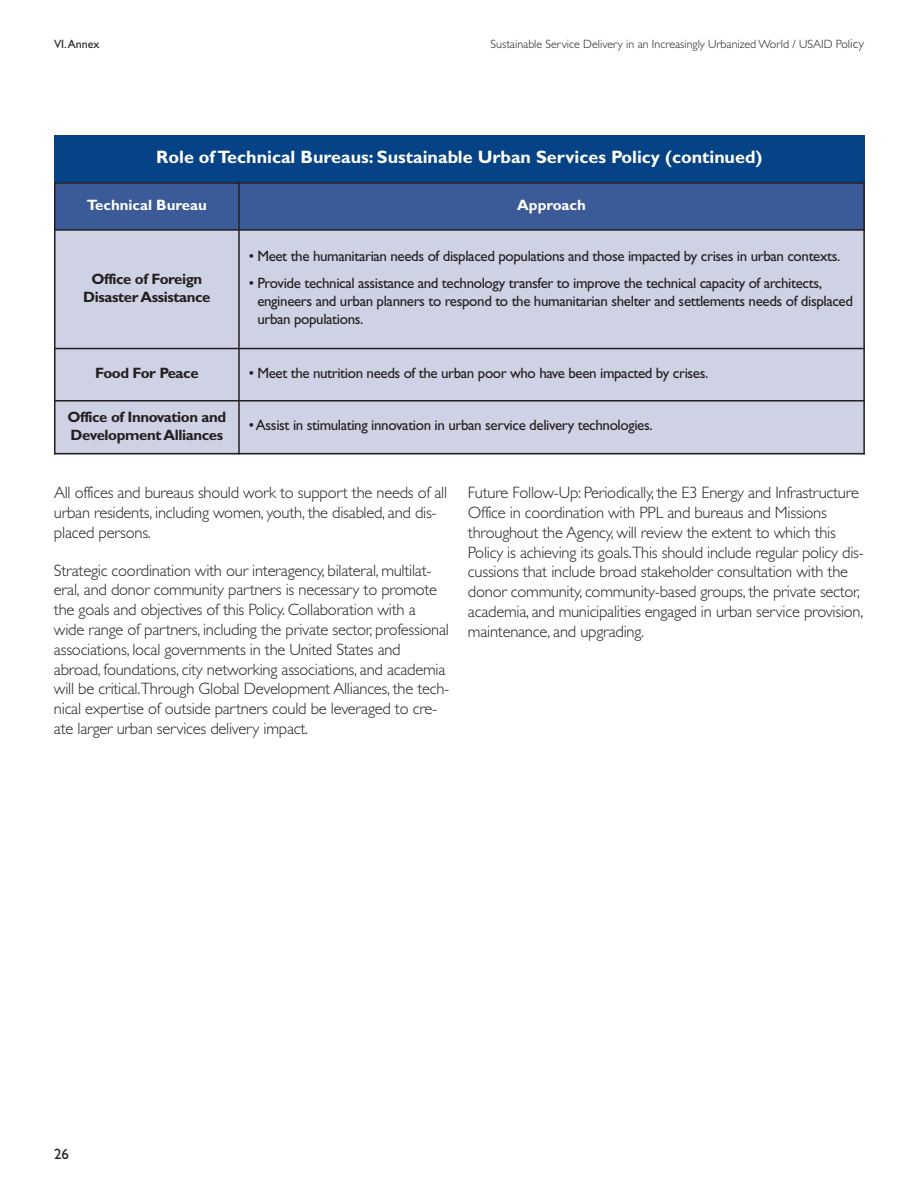
<style>
.page{position:relative;width:918px;height:1188px;background:#fff}
.page>*{position:absolute;margin:0;border:0;box-sizing:border-box;transform-origin:0 0}
.t1{font:700 18px "Gill Sans";color:#fff}
.t2{font:300 16.5px/19.8px "Gill Sans";letter-spacing:-.015em;color:#231f20}
.t3{font:15px/18px "Gill Sans";letter-spacing:-.025em;color:#231f20}
.t4{font:700 15px/18px "Gill Sans";letter-spacing:-.025em;color:#231f20;text-align:center}
.t5{font:700 15px "Gill Sans";color:#fff}
.t6{font:300 12px "Gill Sans";color:#231f20}
.t7{font:12px "Gill Sans";color:#231f20}
.s1{font-size:13.5px}
</style>
<div class="page">
<div style="left:54px;top:182px;width:185px;height:48px;background:#3b5a98"></div>
<div style="left:239px;top:182px;width:626px;height:48px;background:#3b5a98"></div>
<div style="left:54px;top:230px;width:185px;height:119px;background:#cfd2e5"></div>
<div style="left:239px;top:230px;width:626px;height:119px;background:#cfd2e5"></div>
<div style="left:54px;top:349px;width:185px;height:52px;background:#cfd2e5"></div>
<div style="left:239px;top:349px;width:626px;height:52px;background:#cfd2e5"></div>
<div style="left:54px;top:401px;width:185px;height:53px;background:#cfd2e5"></div>
<div style="left:239px;top:401px;width:626px;height:53px;background:#cfd2e5"></div>
<hr style="left:54px;top:182px;width:2px;height:272px;background:#231f20">
<hr style="left:238px;top:182px;width:2px;height:272px;background:#231f20">
<hr style="left:863px;top:182px;width:2px;height:272px;background:#231f20">
<hr style="left:54px;top:182px;width:811px;height:2px;background:#231f20">
<hr style="left:54px;top:229px;width:811px;height:2px;background:#231f20">
<hr style="left:54px;top:348px;width:811px;height:1px;background:#231f20">
<hr style="left:54px;top:400px;width:811px;height:2px;background:#231f20">
<hr style="left:54px;top:453px;width:811px;height:1px;background:#231f20">
<div style="left:54px;top:136px;width:811px;height:46px;background:#054286"></div>
<p class="t7" style="left:54px;top:40px;width:47px">VI.Annex</p>
<p class="t6" style="left:491px;top:40px;width:375px">Sustainable Service Delivery in an Increasingly Urbanized World / USAID Pol<span class="s1">icy</span></p>
<p class="t1" style="left:156px;top:150px;width:608px">Role ofTechnical Bureaus: Sustainable Urban Services Policy (continued)</p>
<p class="t5" style="left:87px;top:199px;width:121px">Technical Bureau</p>
<p class="t5" style="left:517px;top:199px;width:70px">Approach</p>
<p class="t4" style="left:83px;top:271px;width:129px">Office of Foreign<br>DisasterAssistance</p>
<p class="t3" style="left:249px;top:248px;width:593px">• Meet the humanitarian needs of displaced populations and those impacted by crises in urban contexts.</p>
<p class="t3" style="left:257px;top:275px;width:597px;text-indent:-9px">• Provide technical assistance and technology transfer to improve the technical capacity of architects, engineers and urban planners to respond to the humanitarian shelter and settlements needs of displaced urban populations.</p>
<p class="t4" style="left:95px;top:365px;width:105px">Food For Peace</p>
<p class="t3" style="left:249px;top:365px;width:461px">• Meet the nutrition needs of the urban poor who have been impacted by crises.</p>
<p class="t4" style="left:67px;top:409px;width:160px;text-align:left">Office of Innovation and<br>DevelopmentAlliances</p>
<p class="t3" style="left:249px;top:417px;width:406px">•Assist in stimulating innovation in urban service delivery technologies.</p>
<p class="t2" style="left:54px;top:484px;width:395px">All offices and bureaus should work to support the needs of all urban residents, including women, youth, the disabled, and dis&shy;placed persons.</p>
<p class="t2" style="left:54px;top:562px;width:397px">Strategic coordination with our interagency, bilateral, multilat&shy;eral, and donor community partners is necessary to promote the goals and objectives of this Policy. Collaboration with a wide range of partners, including the private sector, professional associations, local governments in the United States and abroad, foundations, city networking associations, and academia will be critical.Through Global Development Alliances, the tech&shy;nical expertise of outside partners could be leveraged to cre&shy;ate larger urban services delivery impact.</p>
<p class="t2" style="left:468px;top:484px;width:397px">Future Follow-Up: Periodically, the E3 Energy and Infrastructure Office in coordination with PPL and bureaus and Missions throughout the Agency, will review the extent to which this Policy is achieving its goals.This should include regular policy dis&shy;cussions that include broad stakeholder consultation with the donor community, community-based groups, the private sector, academia, and municipalities engaged in urban service provision, maintenance, and upgrading.</p>
<p class="t3" style="left:54px;top:1146px;width:16px">26</p>
</div>
